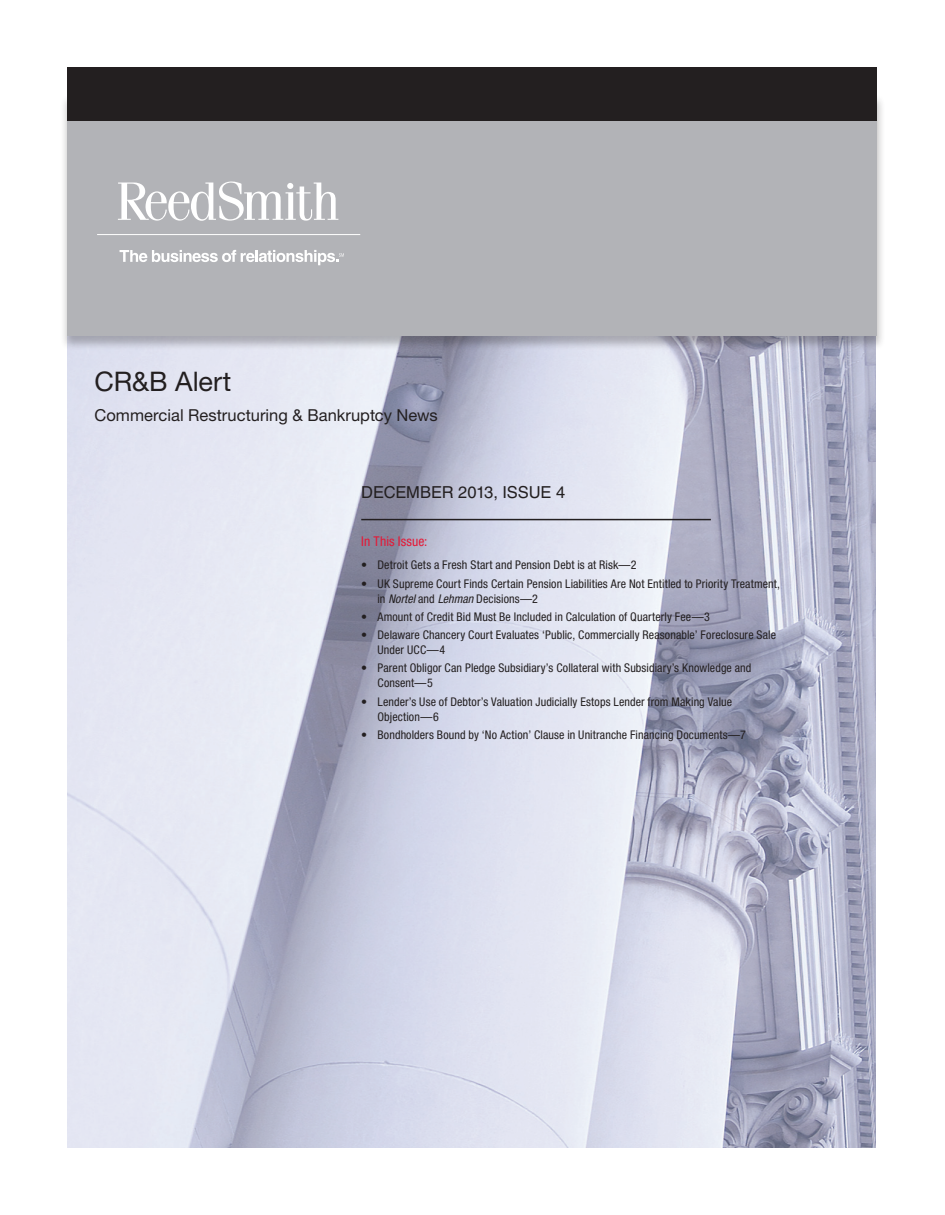
<style>
.page{position:relative;width:945px;height:1215px;background:#fff}
.page>*{position:absolute;margin:0;border:0;box-sizing:border-box;transform-origin:0 0}
.t1{font:27px "Helvetica Neue LT Std";color:#231f20}
.t2{font:16.5px "Helvetica Neue LT Std";color:#231f20}
.t3{font:16.5px "Helvetica LT Std";letter-spacing:-.005em;color:#231f20}
.t4{font:condensed 13.5px "Helvetica Neue LT Std";letter-spacing:.005em;color:#e51836}
.in_this_issue{font:condensed 12px/15px "Helvetica Neue LT Std";letter-spacing:.01em;color:#231f20}
.s1{font-style:italic}
</style>
<div class="page">
<img style="left:68px;top:351px;width:807px;height:797px">
<div style="left:60px;top:94px;width:825px;height:257px;background:#231f20;opacity:.3"></div>
<div style="left:68px;top:94px;width:810px;height:242px;background:#b2b3b7"></div>
<div style="left:68px;top:67px;width:810px;height:54px;background:#231f20"></div>
<hr style="left:97px;top:234px;width:263px;height:1px;background:#fff">
<svg style="left:118px;top:182px;width:220px;height:39px"></svg>
<svg style="left:120px;top:250px;width:224px;height:15px"></svg>
<hr style="left:361px;top:519px;width:350px;height:1px;background:#231f20">
<p class="t1" style="left:94px;top:366px;width:138px">CR&amp;B Alert</p>
<p class="t2" style="left:94px;top:406px;width:345px">Commercial Restructuring &amp; Bankruptcy News</p>
<p class="t3" style="left:361px;top:483px;width:206px">DECEMBER 2013, ISSUE 4</p>
<p class="t4" style="left:361px;top:533px;width:68px">In This Issue:</p>
<p class="in_this_issue" style="left:361px;top:558px;width:277px">• Detroit Gets a Fresh Start and Pension Debt is at Risk—2</p>
<p class="in_this_issue" style="left:377px;top:576px;width:404px;text-indent:-16px">• UK Supreme Court Finds Certain Pension Liabilities Are Not Entitled to Priority Treatment, in <span class="s1">Nortel</span> and <span class="s1">Lehman</span> Decisions—2</p>
<p class="in_this_issue" style="left:361px;top:609px;width:350px">• Amount of Credit Bid Must Be Included in Calculation of Quarterly Fee—3</p>
<p class="in_this_issue" style="left:377px;top:627px;width:400px;text-indent:-16px">• Delaware Chancery Court Evaluates ‘Public, Commercially Reasonable’ Foreclosure Sale<br>Under UCC—4</p>
<p class="in_this_issue" style="left:377px;top:661px;width:376px;text-indent:-16px">• Parent Obligor Can Pledge Subsidiary’s Collateral with Subsidiary’s Knowledge and<br>Consent—5</p>
<p class="in_this_issue" style="left:377px;top:694px;width:356px;text-indent:-16px">• Lender’s Use of Debtor’s Valuation Judicially Estops Lender from Making Value<br>Objection—6</p>
<p class="in_this_issue" style="left:361px;top:727px;width:386px">• Bondholders Bound by ‘No Action’ Clause in Unitranche Financing Documents—7</p>
</div>
